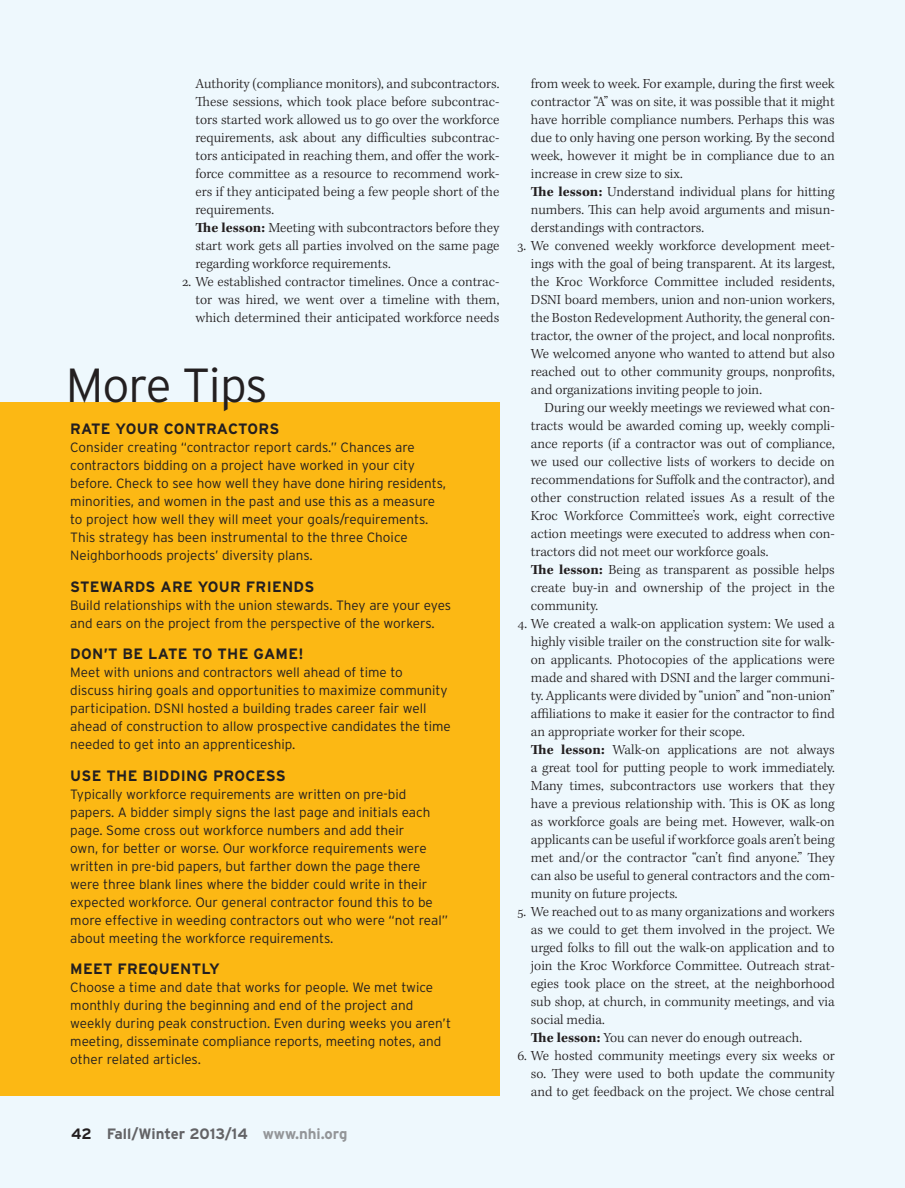
<style>
.page{position:relative;width:905px;height:1188px;background:#fff}
.page>*{position:absolute;margin:0;border:0;box-sizing:border-box;transform-origin:0 0}
.xMain_Head{font:300 47.85px "Interstate";letter-spacing:-.025em;color:#231f20}
.xSidebar_Body{font:700 15px "Interstate";letter-spacing:.02em;color:#231f20}
.t1{font:700 15px "Interstate";color:#636366}
.xBody{font:300 14.25px/18px "Kepler Std";color:#231f20;text-align:justify}
.xSidebar_Body-2{font:300 13.5px/18px "Interstate";color:#231f20}
.s1{font-weight:700}
.s2{color:#231f20}
.s3{color:#939598}
</style>
<div class="page">
<div style="left:0;top:0;width:904px;height:1188px;background:#eef8fd"></div>
<div style="left:0;top:402px;width:499px;height:693px;background:#fcb814"></div>
<p class="xBody" style="left:195px;top:75px;width:305px">Authority (compliance monitors), and subcontractors.<br>These sessions, which took place before subcontrac&shy;tors started work allowed us to go over the workforce requirements, ask about any difficulties subcontrac&shy;tors anticipated in reaching them, and offer the work&shy;force committee as a resource to recommend work&shy;ers if they anticipated being a few people short of the requirements.</p>
<p class="xBody" style="left:195px;top:219px;width:306px"><span class="s1">The lesson:</span> Meeting with subcontractors before they start work gets all parties involved on the same page regarding workforce requirements.</p>
<p class="xBody" style="left:195px;top:273px;width:305px;text-indent:-14px">2. We established contractor timelines. Once a contrac&shy;tor was hired, we went over a timeline with them, which determined their anticipated workforce needs</p>
<p class="xMain_Head" style="left:66px;top:358px;width:203px">More Tips</p>
<p class="xSidebar_Body" style="left:70px;top:420px;width:211px">RATE YOUR CONTRACTORS</p>
<p class="xSidebar_Body-2" style="left:70px;top:438px;width:377px">Consider creating “contractor report cards.” Chances are contractors bidding on a project have worked in your city before. Check to see how well they have done hiring residents, minorities, and women in the past and use this as a measure to project how well they will meet your goals/requirements.<br>This strategy has been instrumental to the three Choice Neighborhoods projects’ diversity plans.</p>
<p class="xSidebar_Body" style="left:70px;top:578px;width:245px">STEWARDS ARE YOUR FRIENDS</p>
<p class="xSidebar_Body-2" style="left:70px;top:596px;width:382px">Build relationships with the union stewards. They are your eyes and ears on the project from the perspective of the workers.</p>
<p class="xSidebar_Body" style="left:70px;top:645px;width:235px">DON’T BE LATE TO THE GAME!</p>
<p class="xSidebar_Body-2" style="left:70px;top:663px;width:382px">Meet with unions and contractors well ahead of time to<br>discuss hiring goals and opportunities to maximize community participation. DSNI hosted a building trades career fair well ahead of construction to allow prospective candidates the time needed to get into an apprenticeship.</p>
<p class="xSidebar_Body" style="left:70px;top:767px;width:217px">USE THE BIDDING PROCESS</p>
<p class="xSidebar_Body-2" style="left:70px;top:785px;width:379px">Typically workforce requirements are written on pre-bid papers. A bidder simply signs the last page and initials each page. Some cross out workforce numbers and add their<br>own, for better or worse. Our workforce requirements were written in pre-bid papers, but farther down the page there were three blank lines where the bidder could write in their expected workforce. Our general contractor found this to be more effective in weeding contractors out who were “not real” about meeting the workforce requirements.</p>
<p class="xSidebar_Body" style="left:70px;top:960px;width:151px">MEET FREQUENTLY</p>
<p class="xSidebar_Body-2" style="left:70px;top:978px;width:382px">Choose a time and date that works for people. We met twice monthly during the beginning and end of the project and weekly during peak construction. Even during weeks you aren’t meeting, disseminate compliance reports, meeting notes, and other related articles.</p>
<p class="t1" style="left:71px;top:1125px;width:278px"><span class="s2">42</span> Fall/Winter 2013/14 <span class="s3">www.nhi.org</span></p>
<p class="xBody" style="left:531px;top:75px;width:305px">from week to week. For example, during the first week contractor “A” was on site, it was possible that it might have horrible compliance numbers. Perhaps this was due to only having one person working. By the second week, however it might be in compliance due to an increase in crew size to six.</p>
<p class="xBody" style="left:531px;top:183px;width:305px"><span class="s1">The lesson:</span> Understand individual plans for hitting numbers. This can help avoid arguments and misun&shy;derstandings with contractors.</p>
<p class="xBody" style="left:531px;top:237px;width:305px;text-indent:-14px">3. We convened weekly workforce development meet&shy;ings with the goal of being transparent. At its largest, the Kroc Workforce Committee included residents, DSNI board members, union and non-union workers, the Boston Redevelopment Authority, the general con&shy;tractor, the owner of the project, and local nonprofits.<br>We welcomed anyone who wanted to attend but also reached out to other community groups, nonprofits, and organizations inviting people to join.</p>
<p class="xBody" style="left:531px;top:399px;width:305px;text-indent:14px">During our weekly meetings we reviewed what con&shy;tracts would be awarded coming up, weekly compli&shy;ance reports (if a contractor was out of compliance, we used our collective lists of workers to decide on recommendations for Suffolk and the contractor), and other construction related issues As a result of the Kroc Workforce Committee’s work, eight corrective action meetings were executed to address when con&shy;tractors did not meet our workforce goals.</p>
<p class="xBody" style="left:531px;top:561px;width:305px"><span class="s1">The lesson:</span> Being as transparent as possible helps create buy-in and ownership of the project in the community.</p>
<p class="xBody" style="left:531px;top:615px;width:305px;text-indent:-14px">4. We created a walk-on application system: We used a highly visible trailer on the construction site for walk&shy;on applicants. Photocopies of the applications were made and shared with DSNI and the larger communi&shy;ty. Applicants were divided by “union” and “non-union” affiliations to make it easier for the contractor to find an appropriate worker for their scope.</p>
<p class="xBody" style="left:531px;top:741px;width:305px"><span class="s1">The lesson:</span> Walk-on applications are not always a great tool for putting people to work immediately.<br>Many times, subcontractors use workers that they have a previous relationship with. This is OK as long as workforce goals are being met. However, walk-on applicants can be useful if workforce goals aren’t being met and/or the contractor “can’t find anyone.” They can also be useful to general contractors and the com&shy;munity on future projects.</p>
<p class="xBody" style="left:531px;top:903px;width:305px;text-indent:-14px">5. We reached out to as many organizations and workers as we could to get them involved in the project. We urged folks to fill out the walk-on application and to join the Kroc Workforce Committee. Outreach strat&shy;egies took place on the street, at the neighborhood sub shop, at church, in community meetings, and via social media.</p>
<p class="xBody" style="left:531px;top:1029px;width:273px"><span class="s1">The lesson:</span> You can never do enough outreach.</p>
<p class="xBody" style="left:531px;top:1047px;width:306px;text-indent:-14px">6. We hosted community meetings every six weeks or so. They were used to both update the community and to get feedback on the project. We chose central</p>
</div>
